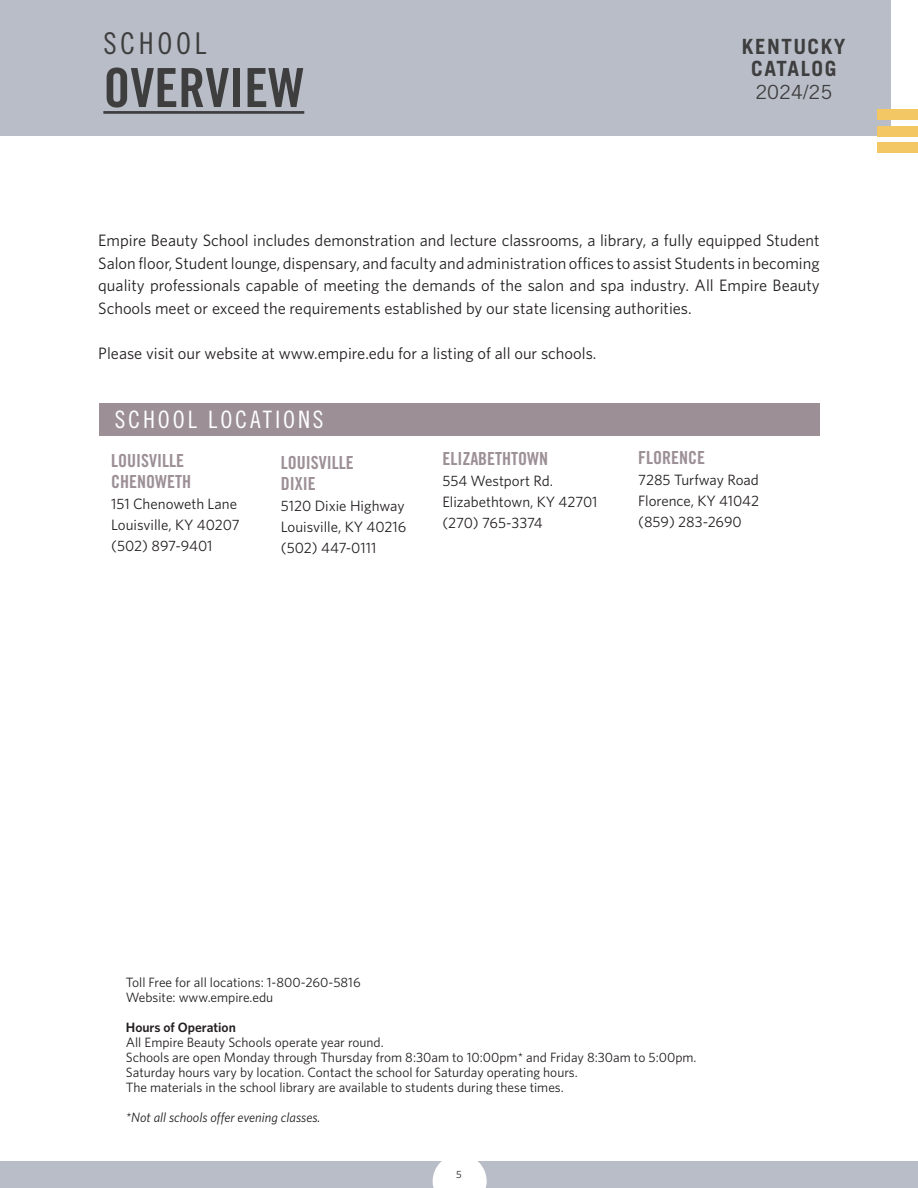
<style>
.page{position:relative;width:918px;height:1188px;background:#fff}
.page>*{position:absolute;margin:0;border:0;box-sizing:border-box;transform-origin:0 0}
.page_headline{font:54px "Trade Gothic LT Std Bd Cn 20";color:#3e3e3f}
.page_headline-2{font:30px "Trade Gothic LT Std Cn 18";letter-spacing:.12em;color:#3e3e3f}
.body_copy{font:24px "Trade Gothic LT Std Cn 18";letter-spacing:.12em;color:#fff}
.t1{font:700 21px/22.5px "Trade Gothic LT Std";letter-spacing:.07em;color:#3e3e3f;text-align:center}
.t2{font:19.5px "Trade Gothic LT Std";color:#3e3e3f}
.body_copy-2{font:18px "Trade Gothic LT Std Bd Cn 20";color:#9c9096}
.body_copy-3{font:16.5px/22.5px "Whitney";color:#231f20;text-align:justify}
.body_copy-4{font:15px "Whitney";color:#231f20}
.body_copy-5{font:13.5px "Whitney";color:#231f20}
.body_copy-6{font:italic 13.5px "Whitney";color:#231f20}
.body_copy-7{font:600 13.5px "Whitney";color:#231f20}
.t3{font:10.5px "Whitney";color:#231f20}
</style>
<div class="page">
<div style="left:0;top:1161px;width:918px;height:27px;background:#b9bdc7"></div>
<svg style="left:433px;top:1161px;width:54px;height:27px"></svg>
<div style="left:0;top:0;width:891px;height:136px;background:#b9bdc7"></div>
<div style="left:878px;top:126px;width:40px;height:10px;background:#f3c764"></div>
<div style="left:878px;top:109px;width:40px;height:11px;background:#f3c764"></div>
<div style="left:878px;top:143px;width:40px;height:10px;background:#f3c764"></div>
<div style="left:99px;top:403px;width:720px;height:33px;background:#9c9096"></div>
<hr style="left:103px;top:111px;width:201px;height:3px;background:#3e3e3f">
<p class="page_headline-2" style="left:103px;top:26px;width:104px">SCHOOL</p>
<p class="page_headline" style="left:103px;top:55px;width:202px">OVERVIEW</p>
<p class="t1" style="left:742px;top:35px;width:105px">KENTUCKY<br>CATALOG</p>
<p class="t2" style="left:755px;top:80px;width:78px">2024/25</p>
<p class="body_copy-3" style="left:98px;top:229px;width:723px">Empire Beauty School includes demonstration and lecture classrooms, a library, a fully equipped Student Salon floor, Student lounge, dispensary, and faculty and administration offices to assist Students in becoming quality professionals capable of meeting the demands of the salon and spa industry. All Empire Beauty Schools meet or exceed the requirements established by our state licensing authorities.</p>
<p class="body_copy-3" style="left:98px;top:342px;width:500px">Please visit our website at www.empire.edu for a listing of all our schools.</p>
<p class="body_copy" style="left:115px;top:405px;width:210px">SCHOOL LOCATIONS</p>
<p class="body_copy-2" style="left:111px;top:449px;width:74px">LOUISVILLE</p>
<p class="body_copy-2" style="left:111px;top:470px;width:81px">CHENOWETH</p>
<p class="body_copy-4" style="left:111px;top:494px;width:127px">151 Chenoweth Lane</p>
<p class="body_copy-4" style="left:111px;top:515px;width:130px">Louisville, KY 40207</p>
<p class="body_copy-4" style="left:111px;top:536px;width:103px">(502) 897-9401</p>
<p class="body_copy-2" style="left:281px;top:451px;width:74px">LOUISVILLE</p>
<p class="body_copy-2" style="left:281px;top:472px;width:36px">DIXIE</p>
<p class="body_copy-4" style="left:281px;top:495px;width:125px">5120 Dixie Highway</p>
<p class="body_copy-4" style="left:281px;top:516px;width:127px">Louisville, KY 40216</p>
<p class="body_copy-4" style="left:281px;top:537px;width:97px">(502) 447-0111</p>
<p class="body_copy-2" style="left:442px;top:448px;width:107px">ELIZABETHTOWN</p>
<p class="body_copy-4" style="left:442px;top:471px;width:112px">554 Westport Rd.</p>
<p class="body_copy-4" style="left:442px;top:492px;width:157px">Elizabethtown, KY 42701</p>
<p class="body_copy-4" style="left:442px;top:513px;width:102px">(270) 765-3374</p>
<p class="body_copy-2" style="left:638px;top:447px;width:68px">FLORENCE</p>
<p class="body_copy-4" style="left:638px;top:470px;width:122px">7285 Turfway Road</p>
<p class="body_copy-4" style="left:638px;top:491px;width:123px">Florence, KY 41042</p>
<p class="body_copy-4" style="left:638px;top:512px;width:105px">(859) 283-2690</p>
<p class="body_copy-5" style="left:126px;top:974px;width:236px">Toll Free for all locations: 1-800-260-5816</p>
<p class="body_copy-5" style="left:126px;top:989px;width:149px">Website: www.empire.edu</p>
<p class="body_copy-7" style="left:126px;top:1019px;width:112px">Hours of Operation</p>
<p class="body_copy-5" style="left:126px;top:1034px;width:259px">All Empire Beauty Schools operate year round.</p>
<p class="body_copy-5" style="left:126px;top:1049px;width:572px">Schools are open Monday through Thursday from 8:30am to 10:00pm* and Friday 8:30am to 5:00pm.</p>
<p class="body_copy-5" style="left:126px;top:1064px;width:454px">Saturday hours vary by location. Contact the school for Saturday operating hours.</p>
<p class="body_copy-5" style="left:126px;top:1079px;width:440px">The materials in the school library are available to students during these times.</p>
<p class="body_copy-6" style="left:126px;top:1109px;width:196px">*Not all schools offer evening classes.</p>
<p class="t3" style="left:456px;top:1167px;width:7px">5</p>
</div>
